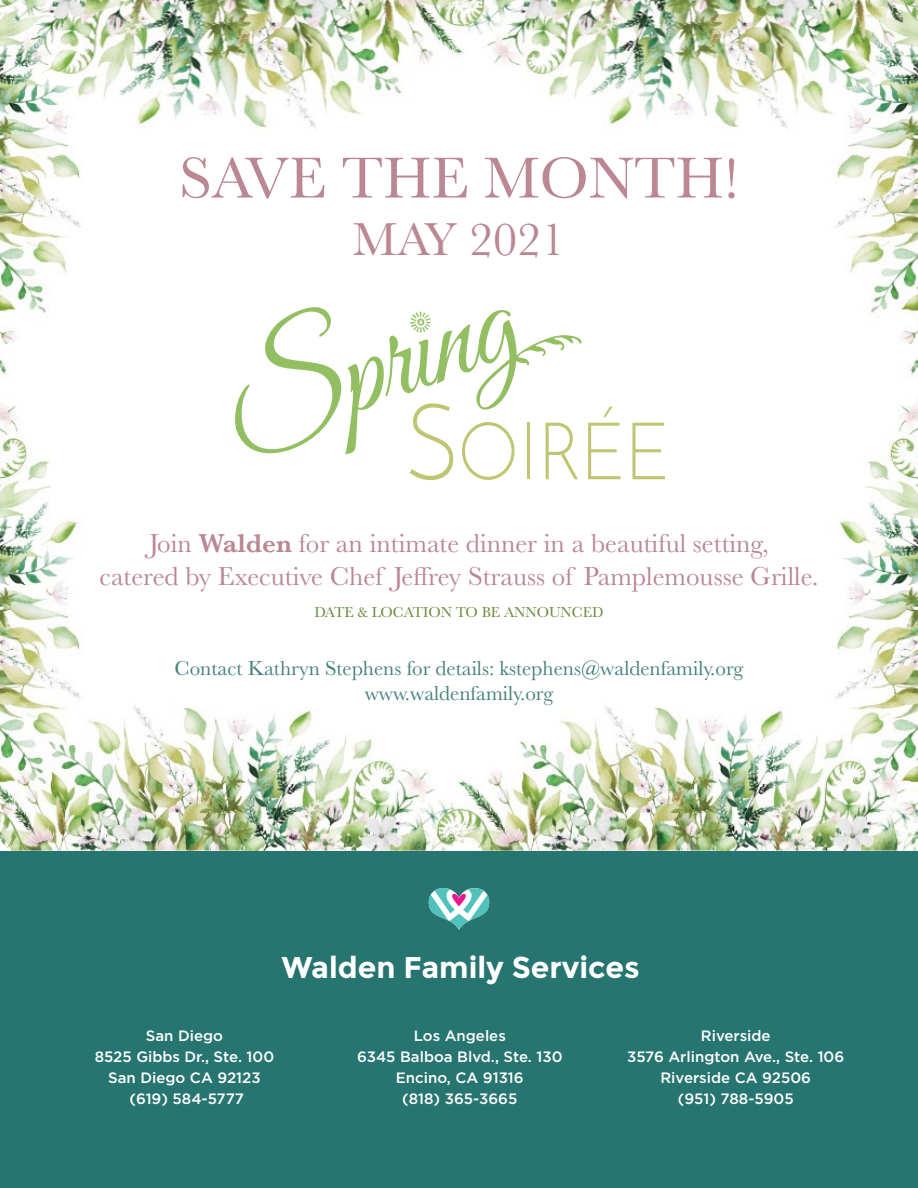
<style>
.page{position:relative;width:918px;height:1188px;background:#267570}
.page>*{position:absolute;margin:0;border:0;box-sizing:border-box;transform-origin:0 0}
.t1{font:60px "Baskerville";color:#ba8793}
.t2{font:48px "Baskerville";color:#ba8793}
.t3{font:700 30px "Montserrat";color:#fff}
.t4{font:27px/32.4px "Baskerville";color:#ba8793;text-align:center}
.t5{font:21px/25.2px "Baskerville";color:#427f7b;text-align:center}
.t6{font:500 15px/21px "Gotham";color:#fff;text-align:center}
.t7{font:15px "Baskerville";color:#668a3b}
.s1{font-weight:600}
</style>
<div class="page">
<svg style="left:429px;top:888px;width:60px;height:42px"></svg>
<img style="left:0;top:0;width:918px;height:850px">
<svg style="left:588px;top:423px;width:33px;height:56px;background:#f0f2df"></svg>
<svg style="left:632px;top:423px;width:33px;height:56px;background:#f0f2df"></svg>
<svg style="left:603px;top:406px;width:10px;height:11px"></svg>
<svg style="left:232px;top:294px;width:350px;height:186px;background:#f1f6ea"></svg>
<h1 class="t1" style="left:179px;top:140px;width:561px">SAVE THE MONTH!</h1>
<h2 class="t2" style="left:353px;top:209px;width:214px">MAY 2021</h2>
<h3 class="t4" style="left:100px;top:528px;width:720px">Join <span class="s1">Walden</span> for an intimate dinner in a beautiful setting,<br>catered by Executive Chef Jeffrey Strauss of Pamplemousse Grille.</h3>
<p class="t7" style="left:315px;top:603px;width:290px">DATE &amp; LOCATION TO BE ANNOUNCED</p>
<h3 class="t5" style="left:175px;top:656px;width:570px">Contact Kathryn Stephens for details: kstephens@waldenfamily.org www.waldenfamily.org</h3>
<h3 class="t3" style="left:282px;top:949px;width:360px">Walden Family Services</h3>
<p class="t6" style="left:95px;top:1025px;width:181px">San Diego<br>8525 Gibbs Dr., Ste. 100<br>San Diego CA 92123 (619) 584-5777</p>
<p class="t6" style="left:357px;top:1025px;width:207px">Los Angeles<br>6345 Balboa Blvd., Ste. 130<br>Encino, CA 91316<br>(818) 365-3665</p>
<p class="t6" style="left:627px;top:1025px;width:219px">Riverside<br>3576 Arlington Ave., Ste. 106<br>Riverside CA 92506<br>(951) 788-5905</p>
</div>
